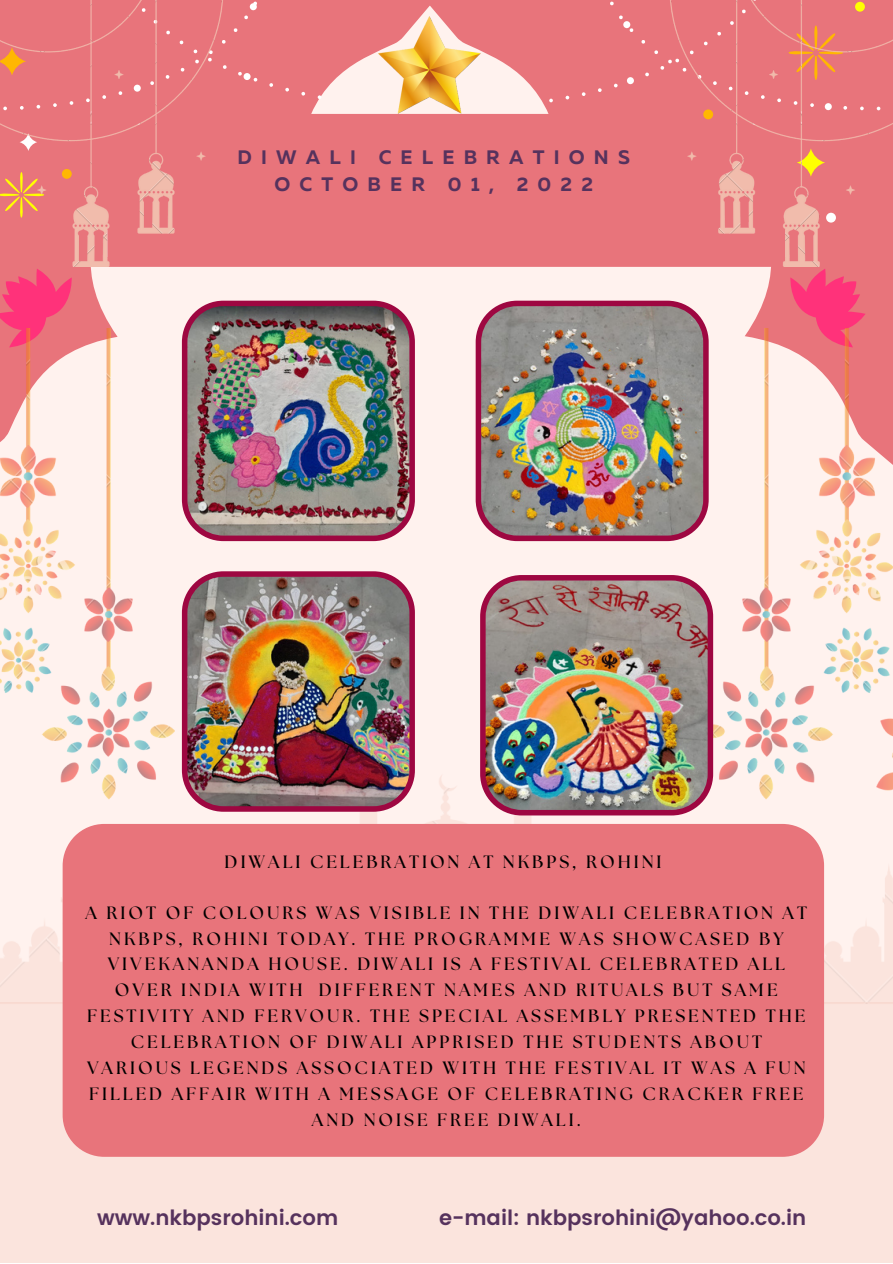
<style>
.page{position:relative;width:893px;height:1264px;background:#fff}
.page>*{position:absolute;margin:0;border:0;box-sizing:border-box;transform-origin:0 0}
.t1{font:600 21px "Poppins";color:#56325d}
.t2{font:700 19.5px/27px "Muller";letter-spacing:.47em;color:#56325d;text-align:center}
.t3{font:700 17.85px/25.8px "The Seasons";letter-spacing:.165em;color:#000;text-align:center}
</style>
<div class="page">
<div style="left:0;top:0;width:892px;height:1262px;background:#fff2ee"></div>
<img style="left:0;top:743px;width:892px;height:259px">
<div style="left:0;top:1002px;width:892px;height:260px;background:#fbe4dd"></div>
<svg style="left:0;top:222px;width:892px;height:244px;fill:#e8747b"></svg>
<svg style="left:0;top:269px;width:865px;height:78px"></svg>
<div style="left:223px;top:0;width:446px;height:222px;background:#e8747b"></div>
<img style="left:0;top:0;width:223px;height:267px">
<img style="left:669px;top:0;width:223px;height:267px">
<img style="left:700px;top:328px;width:192px;height:505px">
<img style="left:0;top:328px;width:174px;height:505px">
<img style="left:378px;top:17px;width:102px;height:97px">
<div style="left:63px;top:824px;width:761px;height:332px;background:#e8747b"></div>
<img style="left:182px;top:301px;width:233px;height:240px">
<img style="left:480px;top:575px;width:233px;height:240px">
<img style="left:182px;top:571px;width:233px;height:240px">
<img style="left:475px;top:301px;width:233px;height:240px">
<p class="t2" style="left:237px;top:145px;width:394px">DIWALI CELEBRATIONS<br>OCTOBER 01, 2022</p>
<p class="t3" style="left:225px;top:849px;width:438px">DIWALI CELEBRATION AT NKBPS, ROHINI</p>
<p class="t3" style="left:86px;top:900px;width:723px">A RIOT OF COLOURS WAS VISIBLE IN THE DIWALI CELEBRATION AT NKBPS, ROHINI TODAY. THE PROGRAMME WAS SHOWCASED BY VIVEKANANDA HOUSE. DIWALI IS A FESTIVAL CELEBRATED ALL OVER INDIA WITH DIFFERENT NAMES AND RITUALS BUT SAME FESTIVITY AND FERVOUR. THE SPECIAL ASSEMBLY PRESENTED THE CELEBRATION OF DIWALI APPRISED THE STUDENTS ABOUT VARIOUS LEGENDS ASSOCIATED WITH THE FESTIVAL IT WAS A FUN FILLED AFFAIR WITH A MESSAGE OF CELEBRATING CRACKER FREE AND NOISE FREE DIWALI.</p>
<p class="t1" style="left:97px;top:1204px;width:243px">www.nkbpsrohini.com</p>
<p class="t1" style="left:439px;top:1204px;width:369px">e-mail: nkbpsrohini@yahoo.co.in</p>
</div>
